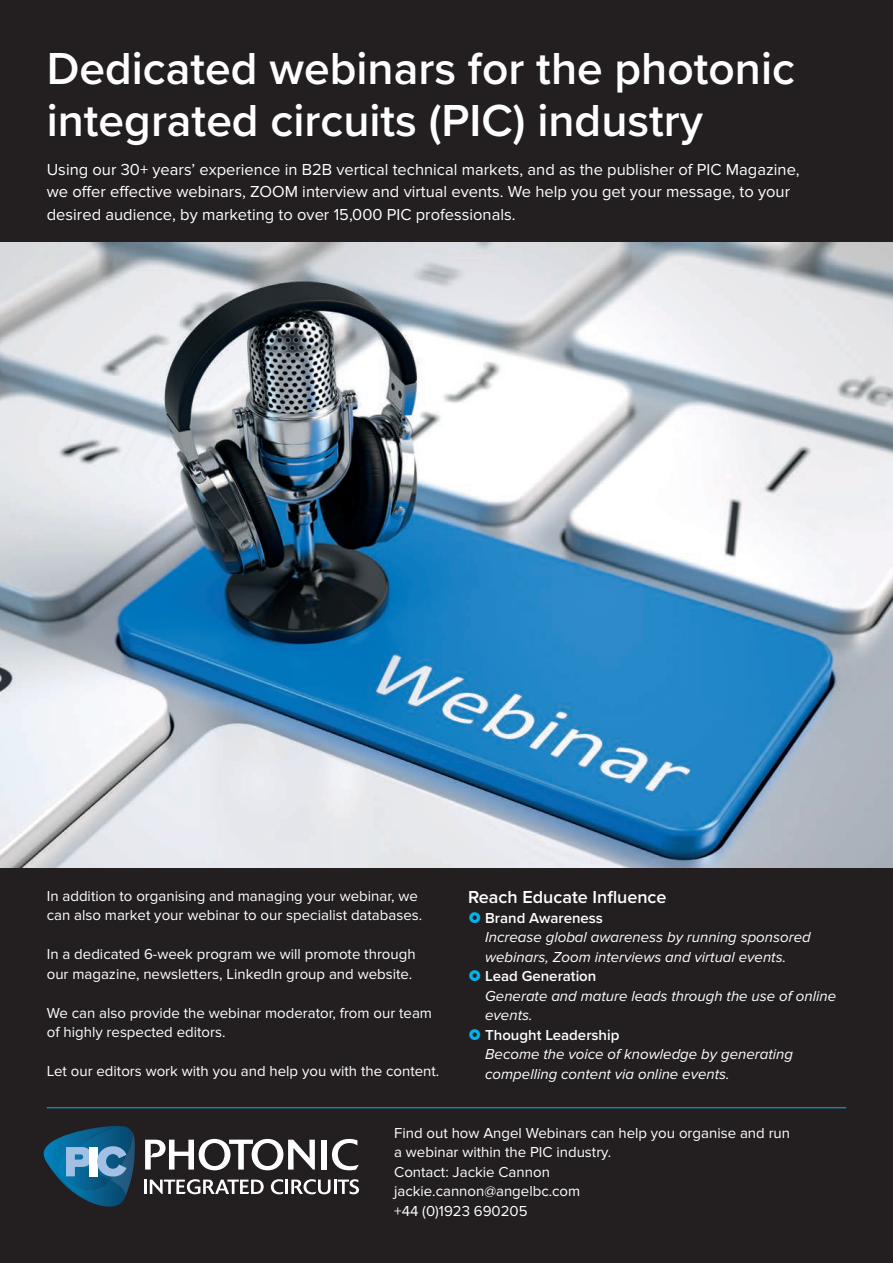
<style>
.page{position:relative;width:893px;height:1263px;background:#231f20}
.page>*{position:absolute;margin:0;border:0;box-sizing:border-box;transform-origin:0 0}
.t1{font:600 46.5px/52.5px "Proxima Nova";color:#fff}
.t2{font:600 18px "Proxima Nova";color:#fff}
.t3{font:16.5px/22.5px "Proxima Nova";color:#fff}
.t4{font:15px/19.5px "Proxima Nova";color:#fff}
.t5{font:italic 15px/19.5px "Proxima Nova";color:#fff}
.t6{font:600 15px "Proxima Nova";color:#fff}
</style>
<div class="page">
<hr style="left:47px;top:1107px;width:799px;height:1px;background:#00b5eb">
<svg style="left:145px;top:1139px;width:170px;height:31px"></svg>
<div style="left:322px;top:1140px;width:5px;height:29px;background:#fff"></div>
<svg style="left:332px;top:1139px;width:27px;height:31px"></svg>
<svg style="left:144px;top:1179px;width:120px;height:15px"></svg>
<svg style="left:271px;top:1179px;width:13px;height:15px"></svg>
<hr style="left:285px;top:1179px;width:3px;height:15px;background:#fff">
<svg style="left:291px;top:1179px;width:68px;height:15px"></svg>
<svg style="left:44px;top:1126px;width:91px;height:81px"></svg>
<img style="left:0;top:242px;width:893px;height:625px">
<h1 class="t1" style="left:47px;top:40px;width:750px">Dedicated webinars for the photonic integrated circuits (PIC) industry</h1>
<p class="t3" style="left:47px;top:158px;width:754px">Using our 30+ years’ experience in B2B vertical technical markets, and as the publisher of PIC Magazine, we offer effective webinars, ZOOM interview and virtual events. We help you get your message, to your desired audience, by marketing to over 15,000 PIC professionals.</p>
<p class="t4" style="left:47px;top:886px;width:377px">In addition to organising and managing your webinar, we can also market your webinar to our specialist databases.</p>
<p class="t4" style="left:47px;top:945px;width:370px">In a dedicated 6-week program we will promote through our magazine, newsletters, LinkedIn group and website.</p>
<p class="t4" style="left:47px;top:1003px;width:387px">We can also provide the webinar moderator, from our team of highly respected editors.</p>
<p class="t4" style="left:47px;top:1062px;width:394px">Let our editors work with you and help you with the content.</p>
<p class="t2" style="left:468px;top:883px;width:200px">Reach Educate Influence</p>
<p class="t6" style="left:485px;top:906px;width:119px">Brand Awareness</p>
<p class="t5" style="left:485px;top:927px;width:327px">Increase global awareness by running sponsored webinars, Zoom interviews and virtual events.</p>
<p class="t6" style="left:485px;top:965px;width:113px">Lead Generation</p>
<p class="t5" style="left:485px;top:986px;width:352px">Generate and mature leads through the use of online events.</p>
<p class="t6" style="left:485px;top:1023px;width:136px">Thought Leadership</p>
<p class="t5" style="left:485px;top:1044px;width:309px">Become the voice of knowledge by generating compelling content via online events.</p>
<p class="t4" style="left:394px;top:1123px;width:397px">Find out how Angel Webinars can help you organise and run a webinar within the PIC industry.<br>Contact: Jackie Cannon<br>jackie.cannon@angelbc.com<br>+44 (0)1923 690205</p>
</div>
